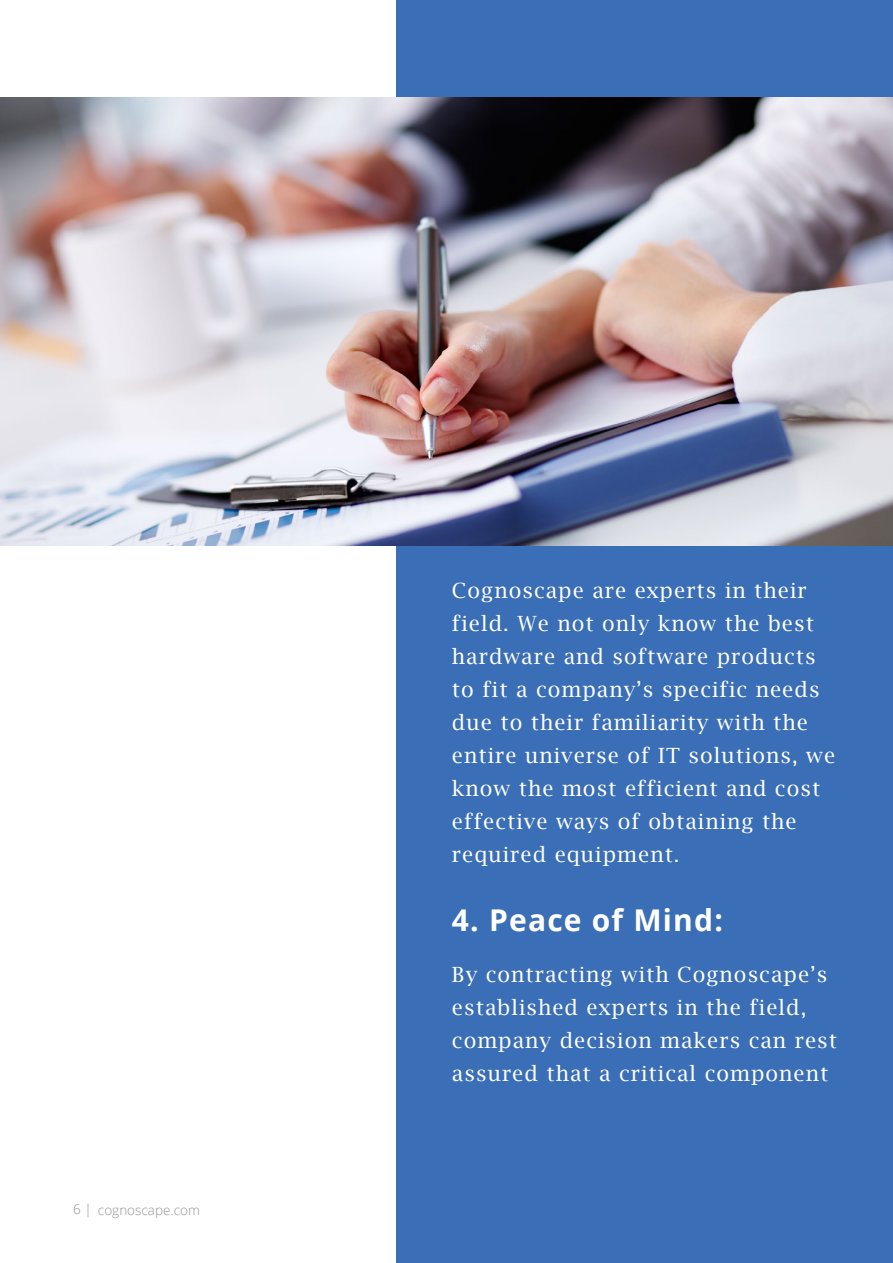
<style>
.page{position:relative;width:893px;height:1263px;background:#fff}
.page>*{position:absolute;margin:0;border:0;box-sizing:border-box;transform-origin:0 0}
.t1{font:700 30px "Open Sans";letter-spacing:.04em;color:#fff}
.t2{font:21px/33px "Lucida Bright";letter-spacing:.05em;color:#fff}
.t3{font:300 13.5px "Open Sans";color:#939598}
</style>
<div class="page">
<div style="left:397px;top:0;width:496px;height:1263px;background:#3a6eb6"></div>
<img style="left:0;top:98px;width:893px;height:448px">
<p class="t3" style="left:73px;top:1200px;width:128px">6 | cognoscape.com</p>
<p class="t2" style="left:452px;top:574px;width:385px">Cognoscape are experts in their field. We not only know the best hardware and software products to fit a company’s specific needs due to their familiarity with the entire universe of IT solutions, we know the most efficient and cost effective ways of obtaining the required equipment.</p>
<h1 class="t1" style="left:452px;top:899px;width:272px">4. Peace of Mind:</h1>
<p class="t2" style="left:452px;top:958px;width:387px">By contracting with Cognoscape’s established experts in the field, company decision makers can rest assured that a critical component</p>
</div>
